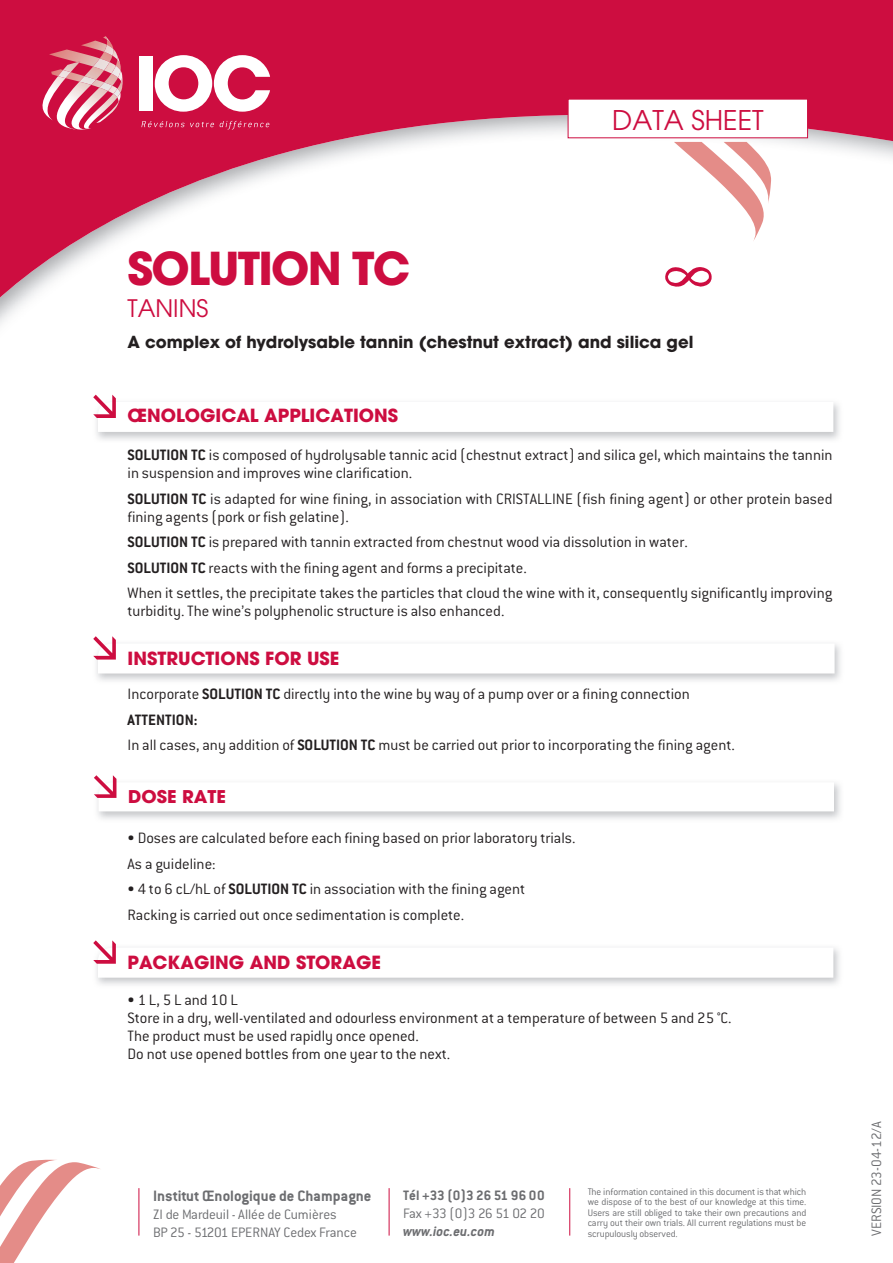
<style>
.page{position:relative;width:893px;height:1263px;background:#fff}
.page>*{position:absolute;margin:0;border:0;box-sizing:border-box;transform-origin:0 0}
.t1{font:700 45px "Avant Garde LT";letter-spacing:-.04em;color:#cd0d40}
.t2{font:27px "Avant Garde LT";color:#cd0d40}
.t3{font:24px "Avant Garde LT";color:#cd0d40}
.t4{font:700 18px "Avant Garde LT";color:#cd0d40}
.t5{font:700 17.4px "Avant Garde LT";color:#cd0d40}
.t6{font:300 16.5px/25.5px "Conduit ITC";color:#231f20}
.t7{font:700 16.5px "Avant Garde LT";color:#231f20}
.t8{font:700 16.5px "Conduit ITC";color:#6c6d70}
.t9{font:300 15px/18px "Conduit ITC";letter-spacing:-.01em;color:#6c6d70}
.t10{font:700 15px "Conduit ITC";color:#6c6d70}
.t11{font:300 15px "Conduit ITC";letter-spacing:-.03em;color:#6c6d70}
.t12{font:italic 700 15px "Conduit ITC";color:#6c6d70}
.t13{font:300 10.5px/10.5px "Conduit ITC";letter-spacing:-.015em;color:#6c6d70;text-align:justify}
.s1{font-weight:700}
</style>
<div class="page">
<svg style="left:0;top:0;width:893px;height:324px"></svg>
<svg style="left:0;top:1160px;width:100px;height:103px"></svg>
<svg style="left:567px;top:98px;width:241px;height:41px"></svg>
<hr style="left:139px;top:1188px;width:1px;height:47px;background:#cd0d40">
<hr style="left:389px;top:1188px;width:1px;height:47px;background:#cd0d40">
<hr style="left:569px;top:1188px;width:1px;height:47px;background:#cd0d40">
<img style="left:49px;top:49px;width:6px;height:13px">
<img style="left:121px;top:75px;width:2px;height:54px">
<img style="left:113px;top:105px;width:8px;height:25px">
<img style="left:55px;top:36px;width:58px;height:94px">
<img style="left:93px;top:58px;width:6px;height:12px">
<img style="left:79px;top:76px;width:17px;height:9px">
<svg style="left:99px;top:36px;width:23px;height:69px"></svg>
<img style="left:39px;top:62px;width:40px;height:59px">
<svg style="left:58px;top:70px;width:13px;height:8px"></svg>
<svg style="left:141px;top:121px;width:73px;height:6px"></svg>
<svg style="left:220px;top:121px;width:49px;height:8px"></svg>
<div style="left:139px;top:56px;width:14px;height:55px;background:#fff"></div>
<svg style="left:155px;top:55px;width:115px;height:57px"></svg>
<img style="left:674px;top:142px;width:92px;height:100px">
<img style="left:724px;top:142px;width:47px;height:62px">
<svg style="left:93px;top:395px;width:740px;height:37px"></svg>
<svg style="left:93px;top:636px;width:742px;height:37px"></svg>
<svg style="left:94px;top:775px;width:740px;height:36px"></svg>
<svg style="left:93px;top:940px;width:740px;height:38px"></svg>
<svg style="left:663px;top:265px;width:50px;height:22px"></svg>
<h2 class="t2" style="left:612px;top:104px;width:153px">DATA SHEET</h2>
<h1 class="t1" style="left:128px;top:239px;width:284px">SOLUTION TC</h1>
<h3 class="t3" style="left:128px;top:294px;width:82px">TANINS</h3>
<p class="t7" style="left:128px;top:331px;width:567px">A complex of hydrolysable tannin (chestnut extract) and silica gel</p>
<p class="t4" style="left:128px;top:404px;width:272px">ŒNOLOGICAL APPLICATIONS</p>
<p class="t6" style="left:128px;top:446px;width:707px;line-height:18px"><span class="s1">SOLUTION TC</span> is composed of hydrolysable tannic acid (chestnut extract) and silica gel, which maintains the tannin in suspension and improves wine clarification.</p>
<p class="t6" style="left:128px;top:490px;width:706px;line-height:18px"><span class="s1">SOLUTION TC</span> is adapted for wine fining, in association with CRISTALLINE (fish fining agent) or other protein based fining agents (pork or fish gelatine).</p>
<p class="t6" style="left:128px;top:529px;width:706px"><span class="s1">SOLUTION TC</span> is prepared with tannin extracted from chestnut wood via dissolution in water.<br><span class="s1">SOLUTION TC</span> reacts with the fining agent and forms a precipitate.<br>When it settles, the precipitate takes the particles that cloud the wine with it, consequently significantly improving</p>
<p class="t6" style="left:128px;top:598px;width:378px">turbidity. The wine’s polyphenolic structure is also enhanced.</p>
<p class="t4" style="left:128px;top:646px;width:213px">INSTRUCTIONS FOR USE</p>
<p class="t6" style="left:128px;top:681px;width:609px">Incorporate <span class="s1">SOLUTION TC</span> directly into the wine by way of a pump over or a fining connection<br><span class="s1">ATTENTION:<br></span>In all cases, any addition of <span class="s1">SOLUTION TC</span> must be carried out prior to incorporating the fining agent.</p>
<p class="t5" style="left:128px;top:785px;width:99px">DOSE RATE</p>
<p class="t6" style="left:128px;top:825px;width:449px">• Doses are calculated before each fining based on prior laboratory trials.<br>As a guideline:</p>
<p class="t6" style="left:128px;top:876px;width:399px">• 4 to 6 cL/hL of <span class="s1">SOLUTION TC</span> in association with the fining agent<br>Racking is carried out once sedimentation is complete.</p>
<p class="t4" style="left:128px;top:950px;width:255px">PACKAGING AND STORAGE</p>
<p class="t6" style="left:128px;top:991px;width:605px;line-height:18px">• 1 L, 5 L and 10 L<br>Store in a dry, well-ventilated and odourless environment at a temperature of between 5 and 25 °C.<br>The product must be used rapidly once opened.<br>Do not use opened bottles from one year to the next.</p>
<p class="t8" style="left:153px;top:1186px;width:220px">Institut Œnologique de Champagne</p>
<p class="t9" style="left:153px;top:1205px;width:205px">ZI de Mardeuil - Allée de Cumières<br>BP 25 - 51201 EPERNAY Cedex France</p>
<p class="t10" style="left:403px;top:1186px;width:143px">Tél +33 (0)3 26 51 96 00</p>
<p class="t11" style="left:403px;top:1205px;width:143px">Fax +33 (0)3 26 51 02 20</p>
<p class="t12" style="left:403px;top:1222px;width:93px">www.ioc.eu.com</p>
<p class="t13" style="left:588px;top:1186px;width:220px">The information contained in this document is that which we dispose of to the best of our knowledge at this time.<br>Users are still obliged to take their own precautions and carry out their own trials. All current regulations must be scrupulously observed.</p>
<p class="t9" style="left:867px;top:1235px;width:116px;rotate:-90deg">VERSION 23-04-12/A</p>
</div>
